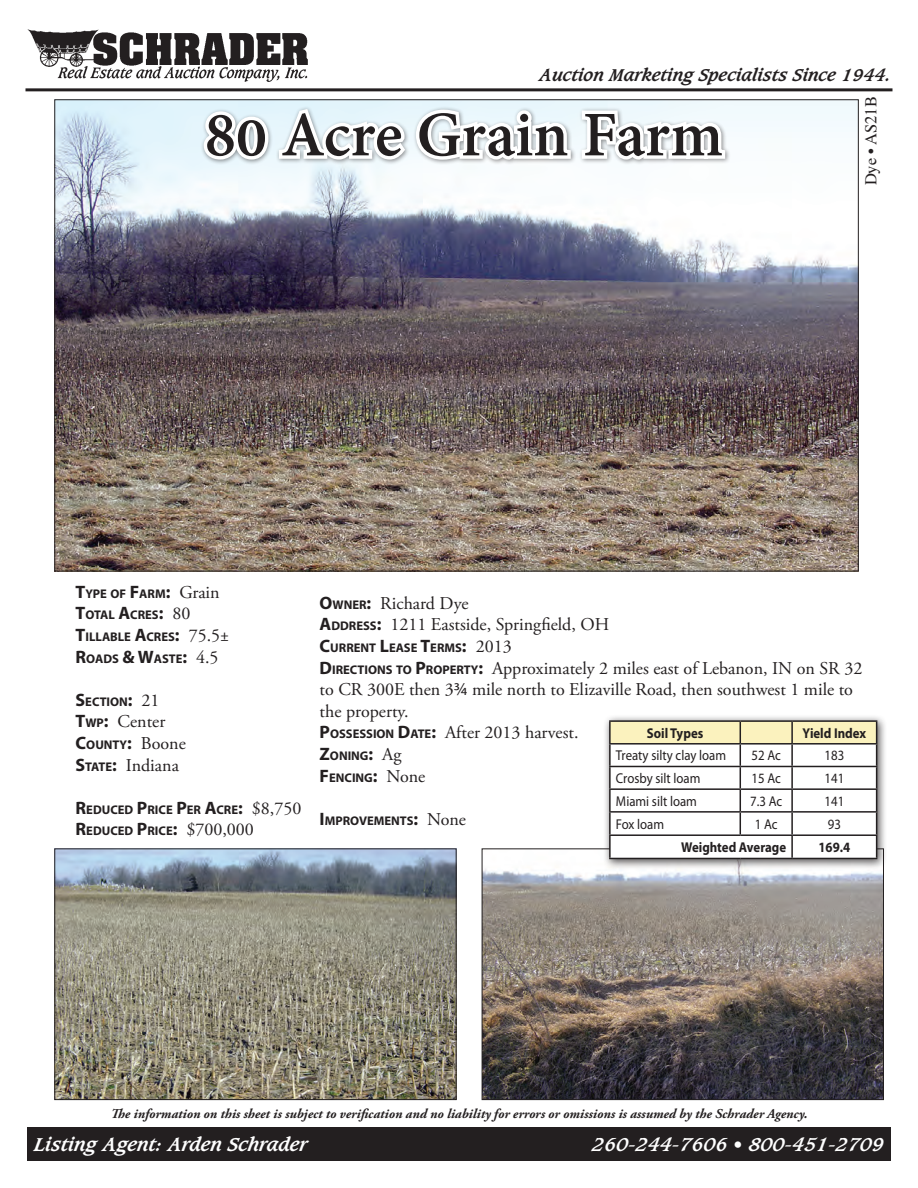
<style>
.page{position:relative;width:918px;height:1188px;background:#fff}
.page>*{position:absolute;margin:0;border:0;box-sizing:border-box;transform-origin:0 0}
.t1{font:700 69px "Adobe Devanagari";letter-spacing:-.005em;color:#231f20}
.t2{font:18px/21.6px "Adobe Garamond Pro";color:#231f20}
.t3{font:italic 700 18px "Caxton";color:#fff}
.t4{font:italic 700 16.5px "Caxton";color:#231f20}
.t5{font:16.5px "Times";color:#231f20}
.t6{font:14.25px "Myriad Pro";color:#231f20;scale:.9 1}
.t7{font:700 14.25px "Myriad Pro";color:#231f20;scale:.9 1}
.t8{font:italic 700 13.5px "Adobe Garamond Pro";color:#231f20}
.t9{font:700 12.6px/21.6px "Myriad Pro";color:#231f20}
.s1{font-size:18px}
.s2{font-family:"Adobe Garamond Pro";font-weight:400;font-size:18px}
.s3{font-family:"Myriad Pro";font-weight:700}
.s4{font-family:"Myriad Pro";font-weight:700;font-size:12.6px}
.s5{font-family:"Myriad Pro"}
</style>
<div class="page">
<img style="left:56px;top:101px;width:801px;height:468px">
<img style="left:56px;top:850px;width:399px;height:248px">
<img style="left:484px;top:869px;width:398px;height:229px">
<hr style="left:27px;top:88px;width:864px;height:3px;background:#231f20">
<div style="left:200px;top:106px;width:530px;height:60px;background:#231f20;opacity:.5"></div>
<svg style="left:200px;top:105px;width:529px;height:58px"></svg>
<div style="left:27px;top:1128px;width:864px;height:33px;background:#231f20"></div>
<svg style="left:109px;top:1076px;width:700px;height:52px"></svg>
<img style="left:27px;top:29px;width:281px;height:53px">
<div style="left:603px;top:714px;width:285px;height:156px;background:#231f20;opacity:.75"></div>
<hr style="left:609px;top:720px;width:131px;height:2px;background:#231f20">
<hr style="left:609px;top:722px;width:2px;height:21px;background:#231f20">
<hr style="left:740px;top:720px;width:52px;height:2px;background:#231f20">
<hr style="left:792px;top:720px;width:85px;height:2px;background:#231f20">
<hr style="left:609px;top:743px;width:131px;height:2px;background:#231f20">
<hr style="left:609px;top:745px;width:2px;height:21px;background:#231f20">
<hr style="left:609px;top:766px;width:131px;height:1px;background:#231f20">
<hr style="left:609px;top:767px;width:2px;height:21px;background:#231f20">
<hr style="left:609px;top:788px;width:131px;height:2px;background:#231f20">
<hr style="left:609px;top:790px;width:2px;height:21px;background:#231f20">
<hr style="left:609px;top:811px;width:131px;height:2px;background:#231f20">
<hr style="left:609px;top:813px;width:2px;height:21px;background:#231f20">
<hr style="left:609px;top:834px;width:131px;height:2px;background:#231f20">
<hr style="left:609px;top:836px;width:2px;height:22px;background:#231f20">
<svg style="left:610px;top:721px;width:267px;height:137px"></svg>
<hr style="left:609px;top:858px;width:131px;height:1px;background:#231f20">
<hr style="left:740px;top:858px;width:52px;height:1px;background:#231f20">
<hr style="left:792px;top:858px;width:85px;height:1px;background:#231f20">
<p class="t4" style="left:539px;top:65px;width:353px">Auction Marketing Specialists Since 1944.</p>
<h1 class="t1" style="left:205px;top:95px;width:520px">80 Acre Grain Farm</h1>
<p class="t5" style="left:855px;top:185px;width:91px;rotate:-90deg">Dye • AS21B</p>
<p class="t9" style="left:76px;top:582px;width:155px"><span class="s1">T</span>YPE OF <span class="s1">F</span>ARM<span class="s1">:</span> <span class="s2">Grain<br></span><span class="s1">T</span>OTAL <span class="s1">A</span>CRES<span class="s1">:</span> <span class="s2">80<br></span><span class="s1">T</span>ILLABLE <span class="s1">A</span>CRES<span class="s1">:</span> <span class="s2">75.5±<br></span><span class="s1">R</span>OADS <span class="s1">&amp; W</span>ASTE<span class="s1">:</span> <span class="s2">4.5</span></p>
<p class="t9" style="left:76px;top:690px;width:86px"><span class="s1">S</span>ECTION<span class="s1">:</span> <span class="s2">21</span></p>
<p class="t2" style="left:76px;top:711px;width:91px"><span class="s3">T</span><span class="s4">WP</span><span class="s3">:</span> Center</p>
<p class="t9" style="left:76px;top:733px;width:112px"><span class="s1">C</span>OUNTY<span class="s1">:</span> <span class="s2">Boone</span></p>
<p class="t2" style="left:76px;top:755px;width:105px"><span class="s3">S</span><span class="s4">TATE</span><span class="s3">:</span> Indiana</p>
<p class="t9" style="left:76px;top:798px;width:227px"><span class="s1">R</span>EDUCED <span class="s1">P</span>RICE <span class="s1">P</span>ER <span class="s1">A</span>CRE<span class="s1">:</span> <span class="s2">$8,750<br></span><span class="s1">R</span>EDUCED <span class="s1">P</span>RICE<span class="s1">:</span> <span class="s2">$700,000</span></p>
<p class="t2" style="left:320px;top:593px;width:291px"><span class="s3">O</span><span class="s4">WNER</span><span class="s3">:</span> Richard Dye<br><span class="s3">A</span><span class="s4">DDRESS</span><span class="s3">:</span> 1211 Eastside, Springfield, OH</p>
<p class="t9" style="left:320px;top:636px;width:194px"><span class="s1">C</span>URRENT <span class="s1">L</span>EASE <span class="s1">T</span>ERMS<span class="s1">:</span> <span class="s2">2013</span></p>
<p class="t2" style="left:320px;top:658px;width:544px"><span class="s3">D</span><span class="s4">IRECTIONS TO</span> <span class="s3">P</span><span class="s4">ROPERTY</span><span class="s3">:</span> Approximately 2 miles east of Lebanon, IN on SR 32 to CR 300E then 3<span class="s5">¾</span> mile north to Elizaville Road, then southwest 1 mile to the property.<br><span class="s3">P</span><span class="s4">OSSESSION</span> <span class="s3">D</span><span class="s4">ATE</span><span class="s3">:</span> After 2013 harvest.</p>
<p class="t9" style="left:320px;top:744px;width:107px"><span class="s1">Z</span>ONING<span class="s1">:</span> <span class="s2">Ag<br></span><span class="s1">F</span> ENCING<span class="s1">:</span> <span class="s2">None</span></p>
<p class="t9" style="left:320px;top:809px;width:148px"><span class="s1">I</span> MPROVEMENTS<span class="s1">:</span> <span class="s2">None</span></p>
<p class="t7" style="left:647px;top:724px;width:64px">Soil Types</p>
<p class="t7" style="left:803px;top:724px;width:72px">Yield Index</p>
<p class="t6" style="left:616px;top:747px;width:124px">Treaty silty clay loam</p>
<p class="t6" style="left:752px;top:747px;width:34px">52 Ac</p>
<p class="t6" style="left:825px;top:747px;width:23px">183</p>
<p class="t6" style="left:616px;top:770px;width:95px">Crosby silt loam</p>
<p class="t6" style="left:752px;top:770px;width:34px">15 Ac</p>
<p class="t6" style="left:825px;top:770px;width:23px">141</p>
<p class="t6" style="left:616px;top:792px;width:92px">Miami silt loam</p>
<p class="t6" style="left:750px;top:792px;width:37px">7.3 Ac</p>
<p class="t6" style="left:825px;top:792px;width:23px">141</p>
<p class="t6" style="left:616px;top:815px;width:55px">Fox loam</p>
<p class="t6" style="left:755px;top:815px;width:27px">1 Ac</p>
<p class="t6" style="left:828px;top:815px;width:16px">93</p>
<p class="t7" style="left:681px;top:838px;width:118px">Weighted Average</p>
<p class="t7" style="left:818px;top:838px;width:37px">169.4</p>
<p class="t8" style="left:111px;top:1106px;width:698px">The information on this sheet is subject to verification and no liability for errors or omissions is assumed by the Schrader Agency.</p>
<p class="t3" style="left:34px;top:1133px;width:275px">Listing Agent: Arden Schrader</p>
<p class="t3" style="left:592px;top:1133px;width:293px">260-244-7606 • 800-451-2709</p>
</div>
